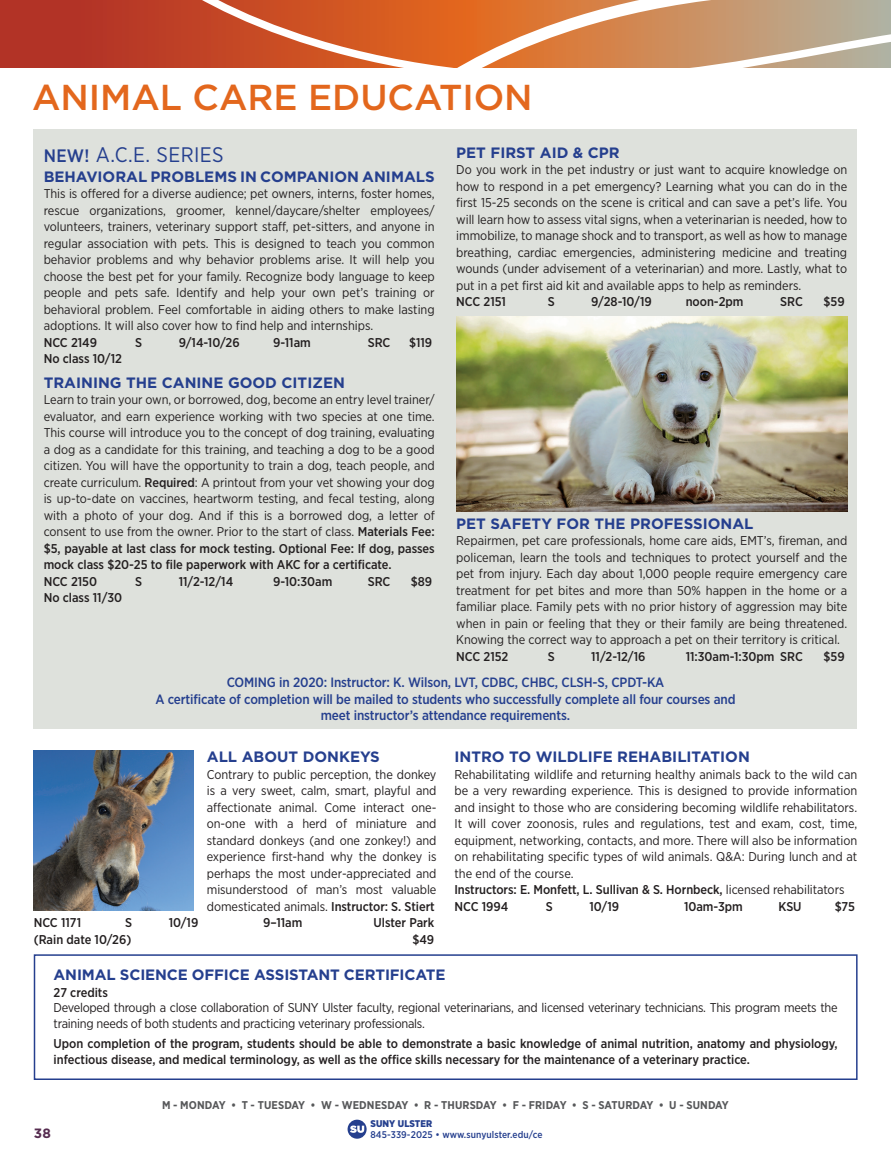
<style>
.page{position:relative;width:891px;height:1161px;background:#fff}
.page>*{position:absolute;margin:0;border:0;box-sizing:border-box;transform-origin:0 0}
.t1{font:500 36px "Gotham";color:#e3671d}
.t2{font:21px "Gotham Narrow";letter-spacing:.02em;color:#253f8e}
.t3{font:700 15px "Gotham";color:#253f8e}
.t4{font:500 13.5px "Gotham Narrow";letter-spacing:-.01em;color:#253f8e}
.t5{font:700 13.5px "Gotham";color:#562c50}
.t6{font:12.75px/16.5px "Gotham Narrow";letter-spacing:-.005em;color:#231f20;text-align:justify}
.t7{font:500 12.75px/15.8px "Gotham Narrow";color:#231f20}
.t8{font:700 11.25px "Gotham Narrow";letter-spacing:.01em;color:#57585a}
.t9{font:500 9.75px "Gotham Narrow";letter-spacing:.01em;color:#253f8e}
.t10{font:900 9.75px "Gotham Narrow";letter-spacing:.01em;color:#253f8e}
.s1{font-weight:500;font-size:18px}
.s2{font-weight:500}
.s3{font-weight:400}
</style>
<div class="page">
<svg style="left:348px;top:1120px;width:19px;height:19px"></svg>
<svg style="left:350px;top:1126px;width:14px;height:7px"></svg>
<div style="left:0;top:0;width:891px;height:67px;background:#b23326"></div>
<svg style="left:142px;top:0;width:265px;height:68px"></svg>
<svg style="left:407px;top:0;width:484px;height:68px;background:#d3976c"></svg>
<div style="left:34px;top:954px;width:824px;height:126px;border:2px solid #253f8e"></div>
<div style="left:34px;top:129px;width:823px;height:600px;background:#dee1dc"></div>
<img style="left:34px;top:750px;width:159px;height:160px">
<img style="left:456px;top:317px;width:391px;height:194px">
<p class="t1" style="left:32px;top:73px;width:502px">ANIMAL CARE EDUCATION</p>
<p class="t3" style="left:456px;top:142px;width:165px">PET FIRST AID &amp; CPR</p>
<p class="t6" style="left:456px;top:161px;width:393px">Do you work in the pet industry or just want to acquire knowledge on how to respond in a pet emergency? Learning what you can do in the first 15-25 seconds on the scene is critical and can save a pet’s life. You will learn how to assess vital signs, when a veterinarian is needed, how to immobilize, to manage shock and to transport, as well as how to manage breathing, cardiac emergencies, administering medicine and treating wounds (under advisement of a veterinarian) and more. Lastly, what to put in a pet first aid kit and available apps to help as reminders.</p>
<p class="t7" style="left:456px;top:294px;width:51px">NCC 2151</p>
<p class="t7" style="left:548px;top:294px;width:8px">S</p>
<p class="t7" style="left:591px;top:294px;width:62px">9/28-10/19</p>
<p class="t7" style="left:686px;top:294px;width:59px">noon-2pm</p>
<p class="t7" style="left:780px;top:294px;width:24px">SRC</p>
<p class="t7" style="left:824px;top:294px;width:23px">$59</p>
<p class="t2" style="left:44px;top:142px;width:182px"><span class="s1">NEW!</span> A.C.E. SERIES</p>
<p class="t3" style="left:44px;top:166px;width:393px">BEHAVIORAL PROBLEMS IN COMPANION ANIMALS</p>
<p class="t6" style="left:44px;top:185px;width:393px">This is offered for a diverse audience; pet owners, interns, foster homes, rescue organizations, groomer, kennel/daycare/shelter employees/ volunteers, trainers, veterinary support staff, pet-sitters, and anyone in regular association with pets. This is designed to teach you common behavior problems and why behavior problems arise. It will help you choose the best pet for your family. Recognize body language to keep people and pets safe. Identify and help your own pet’s training or behavioral problem. Feel comfortable in aiding others to make lasting adoptions. It will also cover how to find help and internships.</p>
<p class="t7" style="left:44px;top:334px;width:55px">NCC 2149</p>
<p class="t7" style="left:135px;top:334px;width:8px">S</p>
<p class="t7" style="left:179px;top:334px;width:63px">9/14-10/26</p>
<p class="t7" style="left:273px;top:334px;width:39px">9-11am</p>
<p class="t7" style="left:368px;top:334px;width:24px">SRC</p>
<p class="t7" style="left:409px;top:334px;width:25px">$119</p>
<p class="t7" style="left:44px;top:351px;width:80px">No class 10/12</p>
<p class="t3" style="left:44px;top:373px;width:303px">TRAINING THE CANINE GOOD CITIZEN</p>
<p class="t6" style="left:44px;top:391px;width:393px">Learn to train your own, or borrowed, dog, become an entry level trainer/ evaluator, and earn experience working with two species at one time.<br>This course will introduce you to the concept of dog training, evaluating a dog as a candidate for this training, and teaching a dog to be a good citizen. You will have the opportunity to train a dog, teach people, and create curriculum. <span class="s2">Required</span>: A printout from your vet showing your dog is up-to-date on vaccines, heartworm testing, and fecal testing, along with a photo of your dog. And if this is a borrowed dog, a letter of consent to use from the owner. Prior to the start of class. <span class="s2">Materials Fee: $5, payable at last class for mock testing. Optional Fee: If dog, passes mock class $20-25 to file paperwork with AKC for a certificate.</span></p>
<p class="t7" style="left:44px;top:573px;width:55px">NCC 2150</p>
<p class="t7" style="left:135px;top:573px;width:8px">S</p>
<p class="t7" style="left:179px;top:573px;width:56px">11/2-12/14</p>
<p class="t7" style="left:273px;top:573px;width:61px">9-10:30am</p>
<p class="t7" style="left:368px;top:573px;width:24px">SRC</p>
<p class="t7" style="left:411px;top:573px;width:23px">$89</p>
<p class="t7" style="left:44px;top:590px;width:80px">No class 11/30</p>
<p class="t3" style="left:456px;top:514px;width:299px">PET SAFETY FOR THE PROFESSIONAL</p>
<p class="t6" style="left:456px;top:532px;width:393px">Repairmen, pet care professionals, home care aids, EMT’s, fireman, and policeman, learn the tools and techniques to protect yourself and the pet from injury. Each day about 1,000 people require emergency care treatment for pet bites and more than 50% happen in the home or a familiar place. Family pets with no prior history of aggression may bite when in pain or feeling that they or their family are being threatened.<br>Knowing the correct way to approach a pet on their territory is critical.</p>
<p class="t7" style="left:456px;top:648px;width:54px">NCC 2152</p>
<p class="t7" style="left:548px;top:648px;width:8px">S</p>
<p class="t7" style="left:591px;top:648px;width:56px">11/2-12/16</p>
<p class="t7" style="left:686px;top:648px;width:119px">11:30am-1:30pm SRC</p>
<p class="t7" style="left:824px;top:648px;width:23px">$59</p>
<p class="t4" style="left:227px;top:674px;width:439px">COMING in 2020: Instructor: K. Wilson, LVT, CDBC, CHBC, CLSH-S, CPDT-KA</p>
<p class="t4" style="left:155px;top:690px;width:582px">A certificate of completion will be mailed to students who successfully complete all four courses and</p>
<p class="t4" style="left:321px;top:707px;width:251px">meet instructor’s attendance requirements.</p>
<p class="t3" style="left:207px;top:747px;width:175px">ALL ABOUT DONKEYS</p>
<p class="t6" style="left:207px;top:766px;width:231px">Contrary to public perception, the donkey is a very sweet, calm, smart, playful and affectionate animal. Come interact one&shy;on-one with a herd of miniature and standard donkeys (and one zonkey!) and experience first-hand why the donkey is perhaps the most under-appreciated and misunderstood of man’s most valuable domesticated animals. <span class="s2">Instructor: S. Stiert</span></p>
<p class="t7" style="left:34px;top:915px;width:49px">NCC 1171</p>
<p class="t7" style="left:125px;top:915px;width:8px">S</p>
<p class="t7" style="left:169px;top:915px;width:31px">10/19</p>
<p class="t7" style="left:263px;top:915px;width:41px">9–11am</p>
<p class="t7" style="left:374px;top:915px;width:62px">Ulster Park</p>
<p class="t7" style="left:34px;top:931px;width:99px">(Rain date 10/26)</p>
<p class="t7" style="left:412px;top:931px;width:23px">$49</p>
<p class="t3" style="left:454px;top:747px;width:297px">INTRO TO WILDLIFE REHABILITATION</p>
<p class="t6" style="left:454px;top:766px;width:404px">Rehabilitating wildlife and returning healthy animals back to the wild can be a very rewarding experience. This is designed to provide information and insight to those who are considering becoming wildlife rehabilitators.<br>It will cover zoonosis, rules and regulations, test and exam, cost, time, equipment, networking, contacts, and more. There will also be information on rehabilitating specific types of wild animals. Q&amp;A: During lunch and at the end of the course.</p>
<p class="t7" style="left:454px;top:882px;width:392px">Instructors: E. Monfett, L. Sullivan &amp; S. Hornbeck, <span class="s3">licensed rehabilitators</span></p>
<p class="t7" style="left:454px;top:898px;width:55px">NCC 1994</p>
<p class="t7" style="left:546px;top:898px;width:8px">S</p>
<p class="t7" style="left:589px;top:898px;width:31px">10/19</p>
<p class="t7" style="left:684px;top:898px;width:60px">10am-3pm</p>
<p class="t7" style="left:779px;top:898px;width:25px">KSU</p>
<p class="t7" style="left:835px;top:898px;width:22px">$75</p>
<p class="t3" style="left:54px;top:965px;width:393px">ANIMAL SCIENCE OFFICE ASSISTANT CERTIFICATE</p>
<p class="t7" style="left:54px;top:984px;width:56px">27 credits</p>
<p class="t6" style="left:54px;top:1000px;width:786px;line-height:15.8px">Developed through a close collaboration of SUNY Ulster faculty, regional veterinarians, and licensed veterinary technicians. This program meets the training needs of both students and practicing veterinary professionals.</p>
<p class="t7" style="left:54px;top:1036px;width:786px">Upon completion of the program, students should be able to demonstrate a basic knowledge of animal nutrition, anatomy and physiology, infectious disease, and medical terminology, as well as the office skills necessary for the maintenance of a veterinary practice.</p>
<p class="t5" style="left:34px;top:1124px;width:19px">38</p>
<p class="t8" style="left:162px;top:1098px;width:568px">M - MONDAY • T - TUESDAY • W - WEDNESDAY • R - THURSDAY • F - FRIDAY • S - SATURDAY • U - SUNDAY</p>
<p class="t10" style="left:370px;top:1118px;width:63px">SUNY ULSTER</p>
<p class="t9" style="left:370px;top:1129px;width:173px">845-339-2025 • www.sunyulster.edu/ce</p>
</div>
